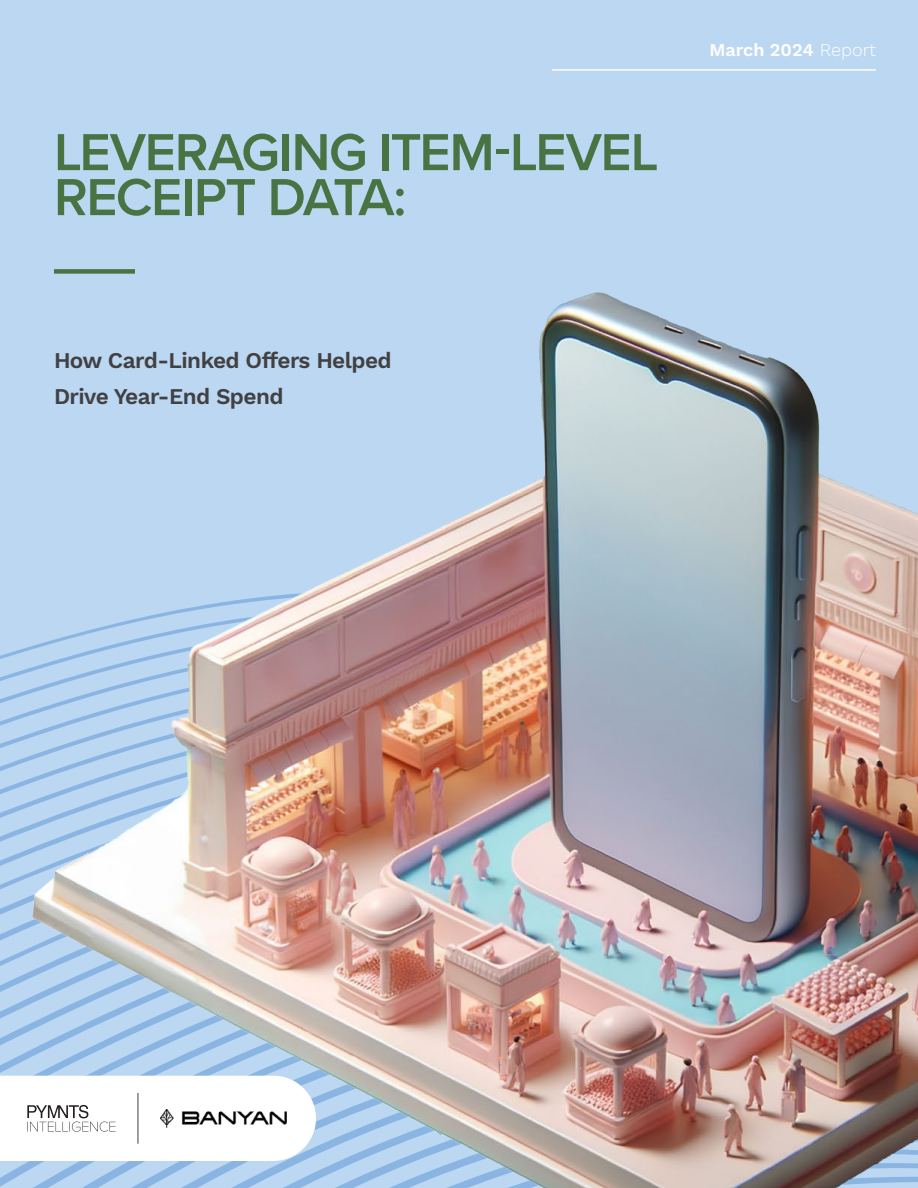
<style>
.page{position:relative;width:918px;height:1188px;background:#bcd7f1}
.page>*{position:absolute;margin:0;border:0;box-sizing:border-box;transform-origin:0 0}
.t1{font:600 54px/45px "Proxima Nova";letter-spacing:-.03em;color:#4a7343}
.t2{font:600 22.5px/36px "Work Sans";letter-spacing:-.025em;color:#414042}
.t3{font:600 18px "Work Sans";color:#fff}
.s1{font-weight:300}
</style>
<div class="page">
<img style="left:0;top:292px;width:918px;height:896px">
<div style="left:0;top:1076px;width:316px;height:85px;background:#fff"></div>
<img style="left:160px;top:1109px;width:126px;height:18px">
<hr style="left:552px;top:69px;width:324px;height:2px;background:#fff">
<div style="left:54px;top:269px;width:81px;height:5px;background:#4a7343"></div>
<h1 class="t1" style="left:54px;top:128px;width:606px">LEVERAGING ITEM-LEVEL<br>RECEIPT DATA:</h1>
<p class="t3" style="left:709px;top:39px;width:168px">March 2024 <span class="s1">Report</span></p>
<p class="t2" style="left:54px;top:344px;width:339px">How Card-Linked Offers Helped<br>Drive Year-End Spend</p>
</div>
